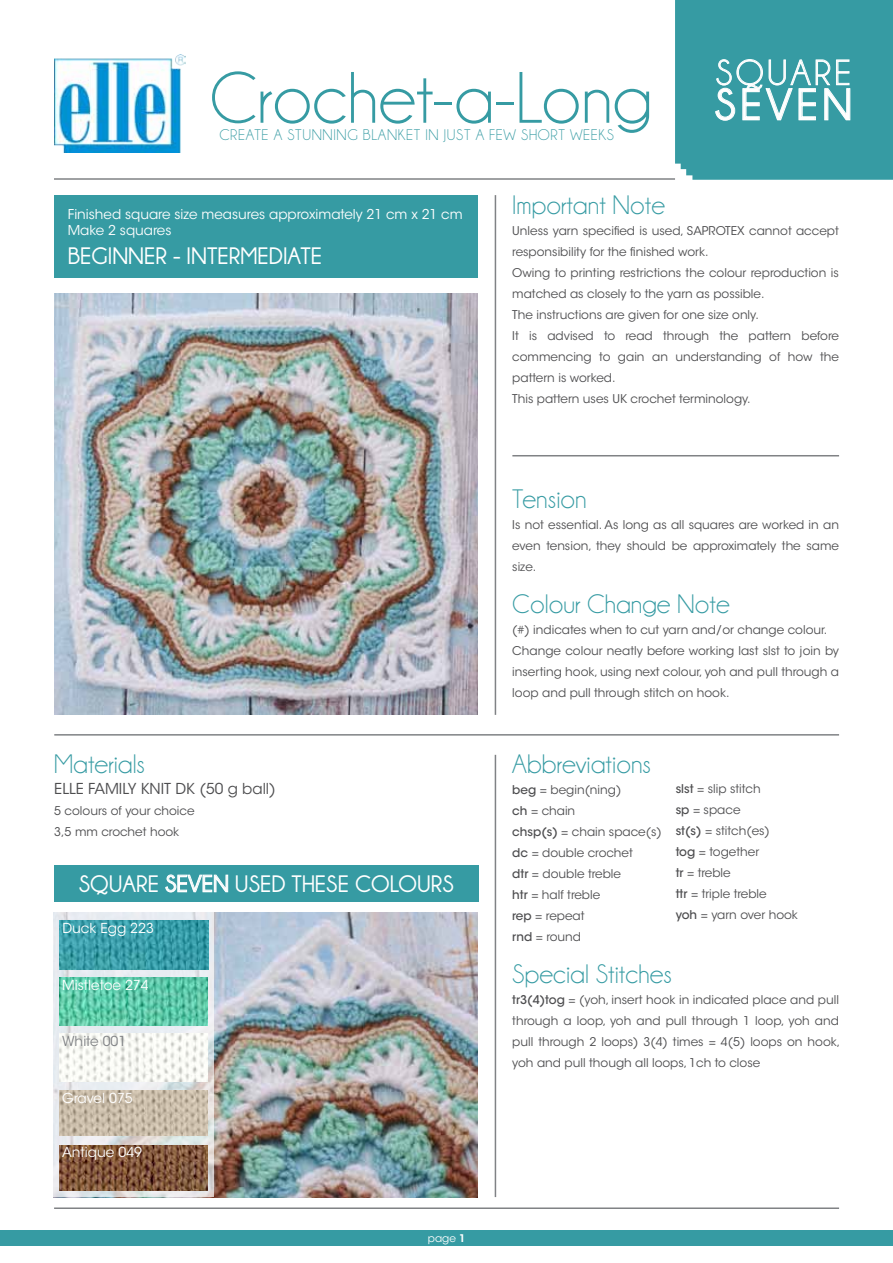
<style>
.page{position:relative;width:893px;height:1263px;background:#fff}
.page>*{position:absolute;margin:0;border:0;box-sizing:border-box;transform-origin:0 0}
.t1{font:73.5px "Champagne&Limousines";color:#369ba3}
.t2{font:36px "Champagne&Limousines";letter-spacing:.1em;color:#fff}
.t3{font:27px "Champagne&Limousines";color:#369ba3}
.t4{font:700 24px "Champagne&Limousines";color:#fff}
.t5{font:15.6px "Champagne&Limousines";letter-spacing:.04em;color:#369ba3}
.t6{font:15px "ITC Avant Garde Std";color:#4d4d4f}
.t7{font:13.65px "ITC Avant Garde Std";color:#fff}
.t8{font:13.65px "ITC Avant Garde Std";color:#808285}
.t9{font:13.5px/16.2px "ITC Avant Garde Std";color:#fff}
.t10{font:12px/21px "ITC Avant Garde Std";color:#4d4d4f}
.t11{font:10.5px "ITC Avant Garde Std";color:#fff}
.s1{font-weight:700;font-size:45px;color:#fff}
.s2{font-weight:600}
.s3{font-weight:500}
</style>
<div class="page">
<div style="left:54px;top:195px;width:423px;height:83px;background:#369ba3"></div>
<img style="left:54px;top:293px;width:424px;height:422px">
<hr style="left:54px;top:178px;width:621px;height:2px;background:#808285">
<hr style="left:54px;top:734px;width:785px;height:2px;background:#808285">
<hr style="left:512px;top:455px;width:327px;height:1px;background:#808285">
<hr style="left:54px;top:1207px;width:785px;height:2px;background:#808285">
<hr style="left:495px;top:195px;width:1px;height:520px;background:#808285">
<hr style="left:495px;top:755px;width:1px;height:442px;background:#808285">
<div style="left:0;top:1230px;width:893px;height:16px;background:#369ba3"></div>
<img style="left:214px;top:912px;width:264px;height:285px">
<svg style="left:54px;top:912px;width:160px;height:285px;background:#dce1e3"></svg>
<img style="left:60px;top:920px;width:148px;height:49px">
<img style="left:60px;top:977px;width:147px;height:49px">
<img style="left:60px;top:1033px;width:147px;height:49px">
<img style="left:60px;top:1145px;width:147px;height:45px">
<img style="left:60px;top:1091px;width:147px;height:45px">
<div style="left:54px;top:865px;width:425px;height:36px;background:#369ba3"></div>
<svg style="left:165px;top:874px;width:63px;height:19px"></svg>
<img style="left:55px;top:54px;width:130px;height:98px">
<svg style="left:675px;top:0;width:218px;height:180px;background:#3f9fa7"></svg>
<h2 class="t2" style="left:716px;top:52px;width:137px">SQUARE</h2>
<h1 class="t1" style="left:209px;top:56px;width:644px">Crochet-a-Long <span class="s1">SEVEN</span></h1>
<h3 class="t5" style="left:219px;top:126px;width:9px">create</h3>
<h3 class="t5" style="left:274px;top:126px;width:23px">a stunnin</h3>
<h3 class="t5" style="left:347px;top:126px;width:108px">g blanket in just</h3>
<h3 class="t5" style="left:476px;top:126px;width:138px">a few short wee ks</h3>
<p class="t9" style="left:68px;top:206px;width:396px">Finished square size measures approximately 21 cm x 21 cm<br>Make 2 squares</p>
<h3 class="t4" style="left:68px;top:242px;width:256px">BEGINNER - INTERMEDIATE</h3>
<h3 class="t3" style="left:54px;top:749px;width:92px">Materials</h3>
<p class="t6" style="left:54px;top:780px;width:223px">ELLE FAMILY KNIT DK (50 g ball)</p>
<p class="t10" style="left:54px;top:801px;width:142px">5 colours of your choice<br>3,5 mm crochet hook</p>
<h3 class="t4" style="left:79px;top:870px;width:377px">SQUARE SEVEN USED THESE COLOURS</h3>
<p class="t7" style="left:62px;top:919px;width:93px">Duck Egg 223</p>
<p class="t7" style="left:62px;top:976px;width:88px">Mistletoe 274</p>
<p class="t8" style="left:62px;top:1032px;width:66px">White 001</p>
<p class="t7" style="left:62px;top:1090px;width:72px">Gravel 075</p>
<p class="t7" style="left:62px;top:1144px;width:81px">Antique 049</p>
<p class="t11" style="left:428px;top:1232px;width:39px">page <span class="s2">1</span></p>
<h3 class="t3" style="left:512px;top:189px;width:154px">Important Note</h3>
<p class="t10" style="left:512px;top:220px;width:328px">Unless yarn specified is used, SAPROTEX cannot accept responsibility for the finished work.<br>Owing to printing restrictions the colour reproduction is matched as closely to the yarn as possible.<br>The instructions are given for one size only.<br>It is advised to read through the pattern before commencing to gain an understanding of how the pattern is worked.<br>This pattern uses UK crochet terminology.</p>
<h3 class="t3" style="left:512px;top:483px;width:76px">Tension</h3>
<p class="t10" style="left:512px;top:514px;width:328px;text-align:justify">Is not essential. As long as all squares are worked in an even tension, they should be approximately the same size.</p>
<h3 class="t3" style="left:512px;top:588px;width:219px">Colour Change Note</h3>
<p class="t10" style="left:512px;top:619px;width:328px">(#) indicates when to cut yarn and/or change colour.<br>Change colour neatly before working last slst to join by inserting hook, using next colour, yoh and pull through a loop and pull through stitch on hook.</p>
<h3 class="t3" style="left:512px;top:749px;width:140px">Abbreviations</h3>
<p class="t10" style="left:512px;top:780px;width:151px"><span class="s3">beg</span> = begin(ning)<br><span class="s3">ch</span> = chain<br><span class="s3">chsp(s)</span> = chain space(s) <span class="s3">dc</span> = double crochet<br><span class="s3">dtr</span> = double treble<br><span class="s3">htr</span> = half treble<br><span class="s3">rep</span> = repeat<br><span class="s3">rnd</span> = round</p>
<p class="t10" style="left:676px;top:779px;width:124px"><span class="s3">slst</span> = slip stitch<br><span class="s3">sp</span> = space<br><span class="s3">st(s)</span> = stitch(es)<br><span class="s3">tog</span> = together<br><span class="s3">tr</span> = treble<br><span class="s3">ttr</span> = triple treble<br><span class="s3">yoh</span> = yarn over hook</p>
<h3 class="t3" style="left:512px;top:958px;width:161px">Special Stitches</h3>
<p class="t10" style="left:512px;top:989px;width:330px;text-align:justify"><span class="s3">tr3(4)tog</span> = (yoh, insert hook in indicated place and pull through a loop, yoh and pull through 1 loop, yoh and pull through 2 loops) 3(4) times = 4(5) loops on hook, yoh and pull though all loops, 1ch to close</p>
</div>
